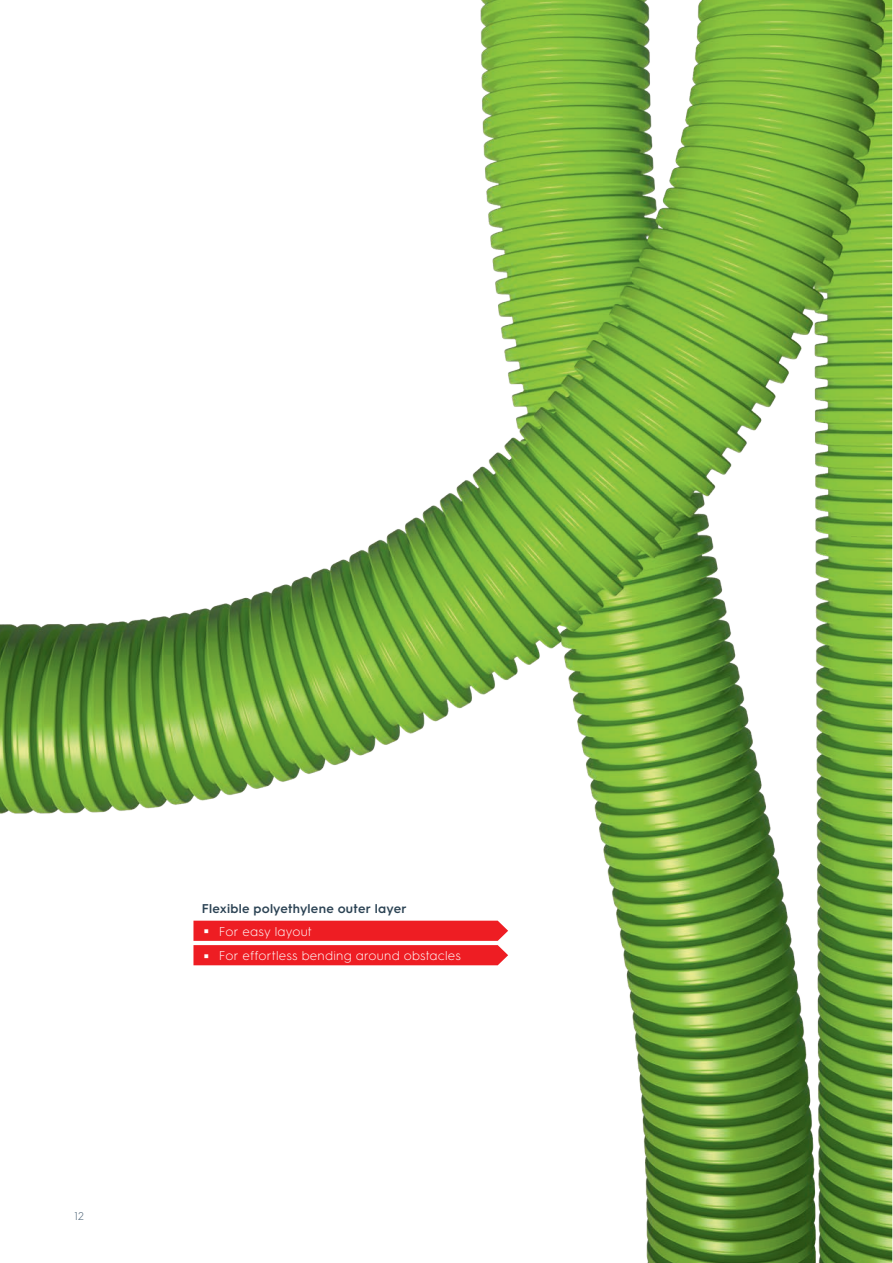
<style>
.page{position:relative;width:893px;height:1263px;background:#fff}
.page>*{position:absolute;margin:0;border:0;box-sizing:border-box;transform-origin:0 0}
.t1{font:300 12.75px "HGS3";letter-spacing:.02em;color:#fff}
.t2{font:600 12.75px "HGS3";letter-spacing:.015em;color:#2c4354}
.t3{font:300 11.25px "HGS3";color:#4e6476}
.t4{font:600 5.1px "HGS3";color:#fff;scale:6.37 1}
</style>
<div class="page">
<img style="left:0;top:0;width:892px;height:1263px">
<svg style="left:193px;top:921px;width:315px;height:44px;background:#ef363b"></svg>
<p class="t3" style="left:74px;top:1209px;width:11px">12</p>
<p class="t2" style="left:202px;top:899px;width:206px">Flexible polyethylene outer layer</p>
<p class="t4" style="left:202px;top:928px;width:3px">|</p>
<p class="t1" style="left:219px;top:922px;width:95px">For easy layout</p>
<p class="t4" style="left:202px;top:952px;width:3px">|</p>
<p class="t1" style="left:219px;top:947px;width:243px">For effortless bending around obstacles</p>
</div>
